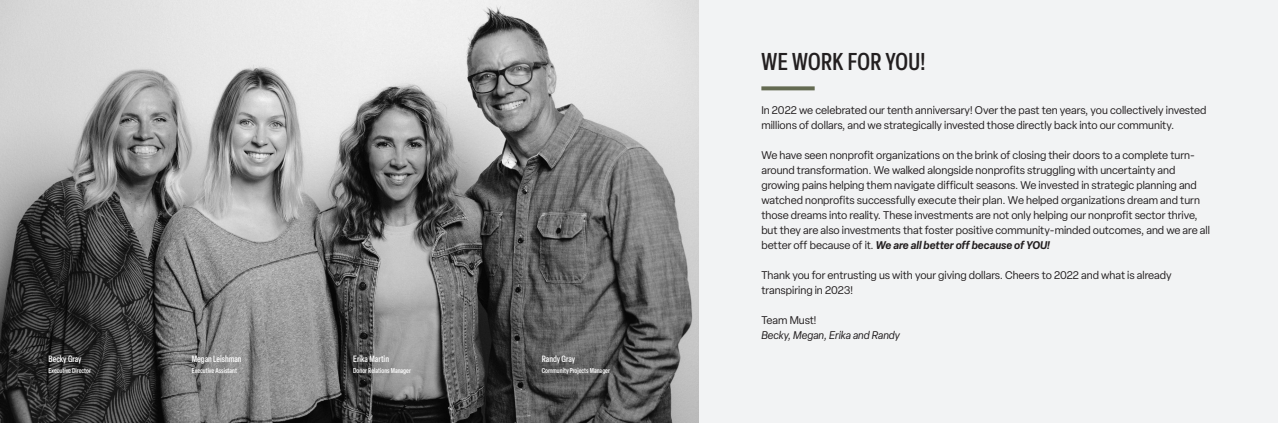
<style>
.page{position:relative;width:1278px;height:423px;background:#fff}
.page>*{position:absolute;margin:0;border:0;box-sizing:border-box;transform-origin:0 0}
.t1{font:500 condensed 24px "Elza";letter-spacing:.02em;color:#231f20}
.t2{font:11px/15px "Elza";color:#231f20}
.t3{font:italic 11px "Elza";color:#231f20}
.t4{font:500 condensed 9px "Elza";color:#fff}
.t5{font:500 condensed 7px "Elza";color:#fff}
.s1{font-weight:600;font-style:italic}
</style>
<div class="page">
<div style="left:681px;top:0;width:597px;height:423px;background:#f2f3f4"></div>
<img style="left:0;top:0;width:698px;height:423px">
<svg style="left:761px;top:86px;width:54px;height:4px"></svg>
<p class="t4" style="left:49px;top:353px;width:35px">Becky Gray</p>
<p class="t5" style="left:49px;top:366px;width:44px">Executive Director</p>
<p class="t4" style="left:192px;top:353px;width:51px">Megan Leishman</p>
<p class="t5" style="left:192px;top:366px;width:47px">Executive Assistant</p>
<p class="t4" style="left:353px;top:353px;width:37px">Erika Martin</p>
<p class="t5" style="left:353px;top:366px;width:59px">Donor Relations Manager</p>
<p class="t4" style="left:542px;top:353px;width:35px">Randy Gray</p>
<p class="t5" style="left:542px;top:366px;width:70px">Community Projects Manager</p>
<p class="t1" style="left:762px;top:45px;width:165px">WE WORK FOR YOU!</p>
<p class="t2" style="left:761px;top:102px;width:447px">In 2022 we celebrated our tenth anniversary! Over the past ten years, you collectively invested millions of dollars, and we strategically invested those directly back into our community.</p>
<p class="t2" style="left:761px;top:147px;width:450px">We have seen nonprofit organizations on the brink of closing their doors to a complete turn&shy;around transformation. We walked alongside nonprofits struggling with uncertainty and growing pains helping them navigate difficult seasons. We invested in strategic planning and watched nonprofits successfully execute their plan. We helped organizations dream and turn those dreams into reality. These investments are not only helping our nonprofit sector thrive, but they are also investments that foster positive community-minded outcomes, and we are all better off because of it. <span class="s1">We are all better off because of YOU!</span></p>
<p class="t2" style="left:761px;top:267px;width:412px">Thank you for entrusting us with your giving dollars. Cheers to 2022 and what is already transpiring in 2023!</p>
<p class="t2" style="left:761px;top:312px;width:57px">Team Must!</p>
<p class="t3" style="left:761px;top:327px;width:140px">Becky, Megan, Erika and Randy</p>
</div>
